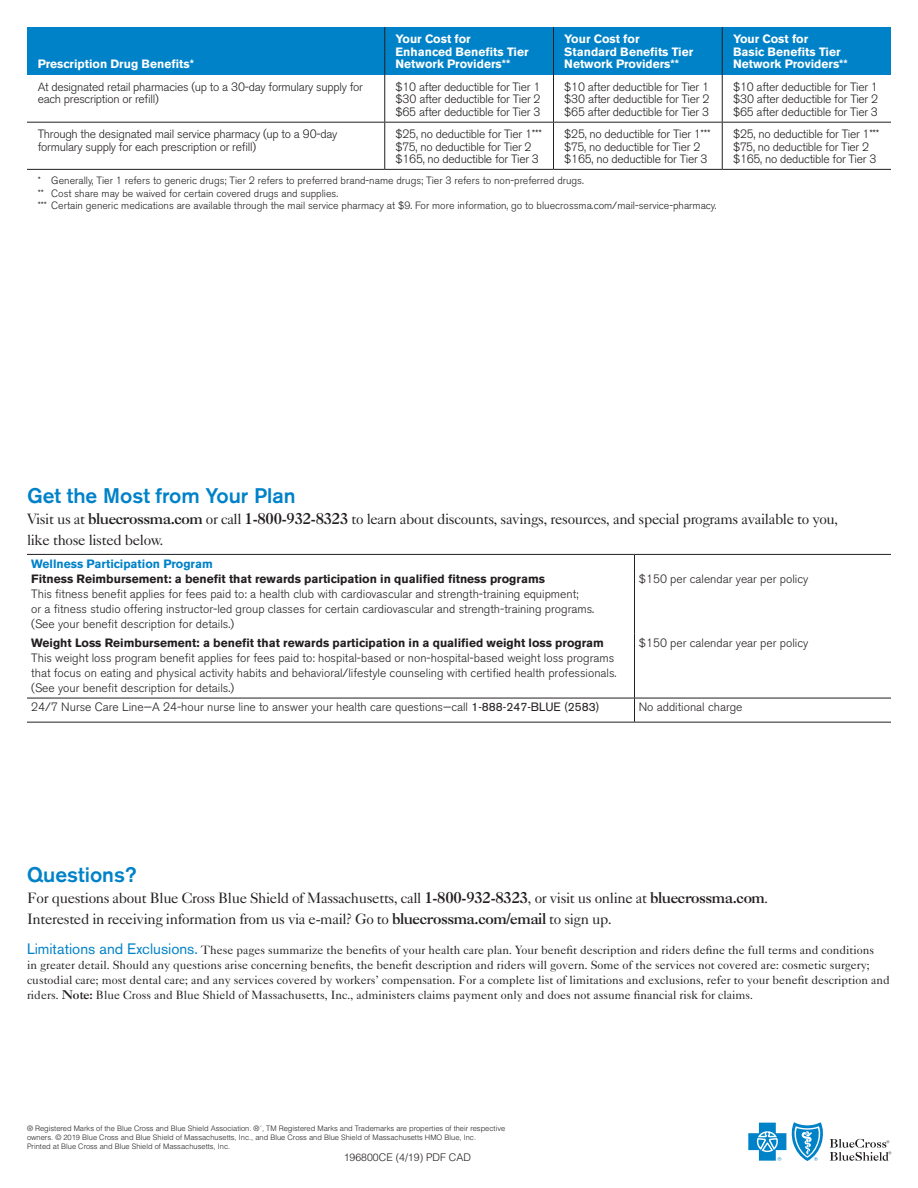
<style>
.page{position:relative;width:918px;height:1188px;background:#fff}
.page>*{position:absolute;margin:0;border:0;box-sizing:border-box;transform-origin:0 0}
.Questions____Get_The{font:500 21px "Akzidenz Grotesk BE";color:#0082c8}
.Questions____Get_The-2{font:15px/21px "Caslon Five Forty";letter-spacing:-.025em;color:#231f20}
.Fitness_Weight_Loss{font:300 12px/15px "Akzidenz Grotesk BE";color:#231f20}
.Table_Text__Options{font:300 12px/12.8px "Akzidenz Grotesk BE";letter-spacing:-.02em;color:#231f20}
.Page_4_L_E_Text{font:12px/15px "Caslon Five Forty";color:#231f20}
.Table_Header{font:700 12px/12.8px "Akzidenz Grotesk BE";color:#fff}
.Fitness_Weight_Loss-2{font:700 12px "Akzidenz Grotesk BE";color:#231f20}
.Fitness_Weight_Loss-3{font:700 12px "Akzidenz Grotesk BE";color:#0082c8}
.Footnotes{font:300 10.5px "Akzidenz Grotesk BE";color:#231f20}
.Page_4_Job_Number_La{font:300 10.5px "Helvetica";color:#231f20}
.Registered_Wording{font:300 7.5px/9px "Helvetica";color:#231f20}
.s1{font-family:"Caslon Three"}
.s2{font-weight:400}
.s3{font-family:"Akzidenz Grotesk BE";font-size:15px;color:#0082c8}
</style>
<div class="page">
<svg style="left:748px;top:1122px;width:75px;height:39px"></svg>
<svg style="left:830px;top:1139px;width:61px;height:22px"></svg>
<div style="left:27px;top:27px;width:864px;height:48px;background:#0082c8"></div>
<svg style="left:385px;top:75px;width:506px;height:94px"></svg>
<hr style="left:384px;top:27px;width:1px;height:48px;background:#231f20">
<hr style="left:553px;top:27px;width:1px;height:48px;background:#231f20">
<hr style="left:722px;top:27px;width:1px;height:48px;background:#231f20">
<hr style="left:384px;top:75px;width:1px;height:47px;background:#231f20">
<hr style="left:553px;top:75px;width:1px;height:47px;background:#231f20">
<hr style="left:722px;top:75px;width:1px;height:47px;background:#231f20">
<hr style="left:27px;top:122px;width:358px;height:1px;background:#231f20">
<hr style="left:385px;top:122px;width:169px;height:1px;background:#231f20">
<hr style="left:384px;top:123px;width:1px;height:46px;background:#231f20">
<hr style="left:554px;top:122px;width:168px;height:1px;background:#231f20">
<hr style="left:553px;top:123px;width:1px;height:46px;background:#231f20">
<hr style="left:722px;top:122px;width:169px;height:1px;background:#231f20">
<hr style="left:722px;top:123px;width:1px;height:46px;background:#231f20">
<hr style="left:27px;top:169px;width:358px;height:1px;background:#231f20">
<hr style="left:385px;top:169px;width:169px;height:1px;background:#231f20">
<hr style="left:554px;top:169px;width:168px;height:1px;background:#231f20">
<hr style="left:722px;top:169px;width:169px;height:1px;background:#231f20">
<svg style="left:27px;top:697px;width:864px;height:25px"></svg>
<hr style="left:27px;top:554px;width:607px;height:1px;background:#231f20">
<hr style="left:634px;top:554px;width:257px;height:1px;background:#231f20">
<hr style="left:634px;top:555px;width:1px;height:79px;background:#231f20">
<hr style="left:634px;top:634px;width:1px;height:64px;background:#231f20">
<svg style="left:634px;top:699px;width:1px;height:23px"></svg>
<hr style="left:27px;top:698px;width:607px;height:1px;background:#231f20">
<hr style="left:27px;top:722px;width:607px;height:1px;background:#231f20">
<hr style="left:634px;top:698px;width:257px;height:1px;background:#231f20">
<hr style="left:634px;top:722px;width:257px;height:1px;background:#231f20">
<p class="Table_Header" style="left:38px;top:58px;width:158px">Prescription Drug Benefits*</p>
<p class="Table_Header" style="left:396px;top:32px;width:134px">Your Cost for<br>Enhanced Benefits Tier<br>Network Providers**</p>
<p class="Table_Header" style="left:564px;top:32px;width:130px">Your Cost for<br>Standard Benefits Tier<br>Network Providers**</p>
<p class="Table_Header" style="left:733px;top:32px;width:116px">Your Cost for<br>Basic Benefits Tier<br>Network Providers**</p>
<p class="Table_Text__Options" style="left:38px;top:80px;width:327px">At designated retail pharmacies (up to a 30-day formulary supply for each prescription or refill)</p>
<p class="Table_Text__Options" style="left:396px;top:80px;width:146px">$10 after deductible for Tier 1</p>
<p class="Table_Text__Options" style="left:396px;top:93px;width:147px">$30 after deductible for Tier 2</p>
<p class="Table_Text__Options" style="left:396px;top:106px;width:146px">$65 after deductible for Tier 3</p>
<p class="Table_Text__Options" style="left:38px;top:128px;width:301px">Through the designated mail service pharmacy (up to a 90-day formulary supply for each prescription or refill)</p>
<p class="Table_Text__Options" style="left:396px;top:128px;width:148px">$25, no deductible for Tier 1***</p>
<p class="Table_Text__Options" style="left:396px;top:140px;width:138px">$75, no deductible for Tier 2</p>
<p class="Table_Text__Options" style="left:396px;top:153px;width:145px">$165, no deductible for Tier 3</p>
<p class="Table_Text__Options" style="left:564px;top:80px;width:146px">$10 after deductible for Tier 1</p>
<p class="Table_Text__Options" style="left:564px;top:93px;width:147px">$30 after deductible for Tier 2</p>
<p class="Table_Text__Options" style="left:564px;top:106px;width:146px">$65 after deductible for Tier 3</p>
<p class="Table_Text__Options" style="left:564px;top:128px;width:148px">$25, no deductible for Tier 1***</p>
<p class="Table_Text__Options" style="left:564px;top:140px;width:138px">$75, no deductible for Tier 2</p>
<p class="Table_Text__Options" style="left:564px;top:153px;width:145px">$165, no deductible for Tier 3</p>
<p class="Footnotes" style="left:38px;top:174px;width:548px">* Generally, Tier 1 refers to generic drugs; Tier 2 refers to preferred brand-name drugs; Tier 3 refers to non-preferred drugs.</p>
<p class="Footnotes" style="left:38px;top:187px;width:302px">** Cost share may be waived for certain covered drugs and supplies.</p>
<p class="Footnotes" style="left:38px;top:200px;width:680px">*** Certain generic medications are available through the mail service pharmacy at $9. For more information, go to bluecrossma.com/mail-service-pharmacy.</p>
<p class="Table_Text__Options" style="left:733px;top:80px;width:146px">$10 after deductible for Tier 1</p>
<p class="Table_Text__Options" style="left:733px;top:93px;width:147px">$30 after deductible for Tier 2</p>
<p class="Table_Text__Options" style="left:733px;top:106px;width:146px">$65 after deductible for Tier 3</p>
<p class="Table_Text__Options" style="left:733px;top:128px;width:148px">$25, no deductible for Tier 1***</p>
<p class="Table_Text__Options" style="left:733px;top:140px;width:138px">$75, no deductible for Tier 2</p>
<p class="Table_Text__Options" style="left:733px;top:153px;width:145px">$165, no deductible for Tier 3</p>
<p class="Questions____Get_The" style="left:27px;top:482px;width:270px">Get the Most from Your Plan</p>
<p class="Questions____Get_The-2" style="left:27px;top:508px;width:813px">Visit us at <span class="s1">bluecrossma.com</span> or call <span class="s1">1-800-932-8323</span> to learn about discounts, savings, resources, and special programs available to you, like those listed below.</p>
<p class="Fitness_Weight_Loss-3" style="left:31px;top:557px;width:183px">Wellness Participation Program</p>
<p class="Fitness_Weight_Loss-2" style="left:31px;top:572px;width:515px">Fitness Reimbursement: a benefit that rewards participation in qualified fitness programs</p>
<p class="Fitness_Weight_Loss" style="left:31px;top:586px;width:564px">This fitness benefit applies for fees paid to: a health club with cardiovascular and strength-training equipment;<br>or a fitness studio offering instructor-led group classes for certain cardiovascular and strength-training programs. (See your benefit description for details.)</p>
<p class="Fitness_Weight_Loss-2" style="left:31px;top:636px;width:574px">Weight Loss Reimbursement: a benefit that rewards participation in a qualified weight loss program</p>
<p class="Fitness_Weight_Loss" style="left:31px;top:651px;width:587px">This weight loss program benefit applies for fees paid to: hospital-based or non-hospital-based weight loss programs that focus on eating and physical activity habits and behavioral/lifestyle counseling with certified health professionals. (See your benefit description for details.)</p>
<p class="Fitness_Weight_Loss" style="left:639px;top:571px;width:171px">$150 per calendar year per policy</p>
<p class="Fitness_Weight_Loss" style="left:639px;top:636px;width:171px">$150 per calendar year per policy</p>
<p class="Fitness_Weight_Loss" style="left:31px;top:700px;width:570px">24/7 Nurse Care Line—A 24-hour nurse line to answer your health care questions—call <span class="s2">1-888-247-BLUE (2583)</span></p>
<p class="Fitness_Weight_Loss" style="left:639px;top:700px;width:105px">No additional charge</p>
<p class="Questions____Get_The" style="left:27px;top:862px;width:111px">Questions?</p>
<p class="Questions____Get_The-2" style="left:27px;top:887px;width:743px">For questions about Blue Cross Blue Shield of Massachusetts, call <span class="s1">1-800-932-8323</span>, or visit us online at <span class="s1">bluecrossma.com</span>.<br>Interested in receiving information from us via e-mail? Go to <span class="s1">bluecrossma.com/email</span> to sign up.</p>
<p class="Page_4_L_E_Text" style="left:27px;top:943px;width:864px"><span class="s3">Limitations and Exclusions.</span> These pages summarize the benefits of your health care plan. Your benefit description and riders define the full terms and conditions<br>in greater detail. Should any questions arise concerning benefits, the benefit description and riders will govern. Some of the services not covered are: cosmetic surgery; custodial care; most dental care; and any services covered by workers’ compensation. For a complete list of limitations and exclusions, refer to your benefit description and riders. <span class="s1">Note:</span> Blue Cross and Blue Shield of Massachusetts, Inc., administers claims payment only and does not assume financial risk for claims.</p>
<p class="Registered_Wording" style="left:27px;top:1123px;width:480px">® Registered Marks of the Blue Cross and Blue Shield Association. ®´, TM Registered Marks and Trademarks are properties of their respective owners. © 2019 Blue Cross and Blue Shield of Massachusetts, Inc., and Blue Cross and Blue Shield of Massachusetts HMO Blue, Inc.<br>Printed at Blue Cross and Blue Shield of Massachusetts, Inc.</p>
<p class="Page_4_Job_Number_La" style="left:344px;top:1150px;width:129px">196800CE (4/19) PDF CAD</p>
</div>
